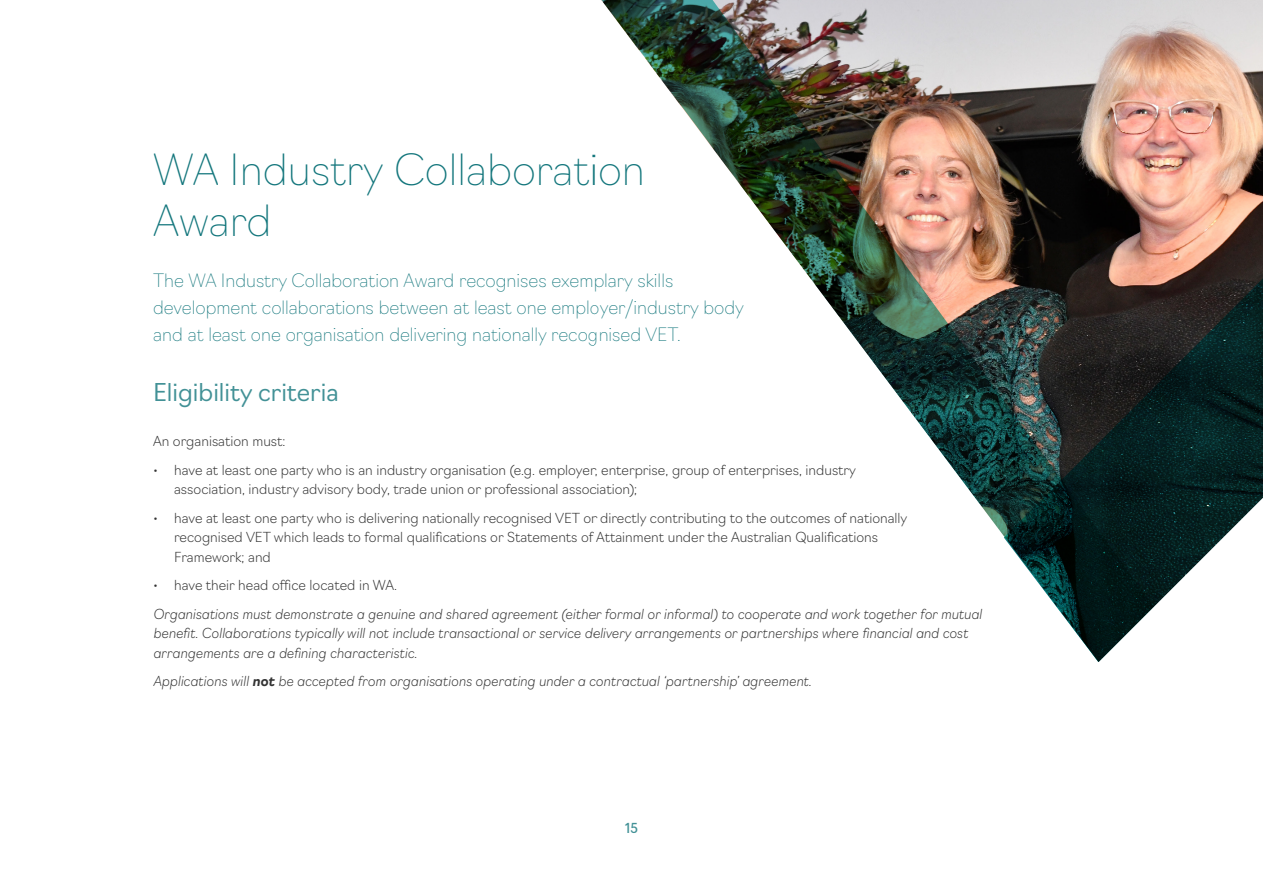
<style>
.page{position:relative;width:1263px;height:893px;background:#fff}
.page>*{position:absolute;margin:0;border:0;box-sizing:border-box;transform-origin:0 0}
.t1{font:100 42px/51px "Navigo";color:#13767c}
.t2{font:300 24px "Navigo";color:#429196}
.t3{font:100 18px/27px "Navigo";color:#13767c}
.t4{font:200 13.5px/19.5px "Navigo";color:#333}
.t5{font:italic 200 13.5px/19.5px "Navigo";color:#333}
.t6{font:13.5px "Navigo";color:#429196}
.s1{font-weight:700}
</style>
<div class="page">
<img style="left:1154px;top:0;width:109px;height:266px">
<img style="left:601px;top:0;width:553px;height:536px">
<svg style="left:1004px;top:266px;width:259px;height:396px"></svg>
<h1 class="t1" style="left:153px;top:141px;width:493px">WA Industry Collaboration<br>Award</h1>
<h3 class="t3" style="left:153px;top:265px;width:592px">The WA Industry Collaboration Award recognises exemplary skills development collaborations between at least one employer/industry body and at least one organisation delivering nationally recognised VET.</h3>
<h2 class="t2" style="left:153px;top:373px;width:187px">Eligibility criteria</h2>
<p class="t4" style="left:153px;top:430px;width:134px">An organisation must:</p>
<p class="t4" style="left:174px;top:459px;width:683px;text-indent:-21px">• have at least one party who is an industry organisation (e.g. employer, enterprise, group of enterprises, industry association, industry advisory body, trade union or professional association);</p>
<p class="t4" style="left:174px;top:507px;width:735px;text-indent:-21px">• have at least one party who is delivering nationally recognised VET or directly contributing to the outcomes of nationally recognised VET which leads to formal qualifications or Statements of Attainment under the Australian Qualifications<br>Framework; and</p>
<p class="t4" style="left:153px;top:574px;width:246px">• have their head office located in WA.</p>
<p class="t5" style="left:153px;top:603px;width:830px">Organisations must demonstrate a genuine and shared agreement (either formal or informal) to cooperate and work together for mutual benefit. Collaborations typically will not include transactional or service delivery arrangements or partnerships where financial and cost arrangements are a defining characteristic.</p>
<p class="t5" style="left:153px;top:670px;width:660px">Applications will <span class="s1">not</span> be accepted from organisations operating under a contractual ‘partnership’ agreement.</p>
<p class="t6" style="left:625px;top:817px;width:14px">15</p>
</div>
